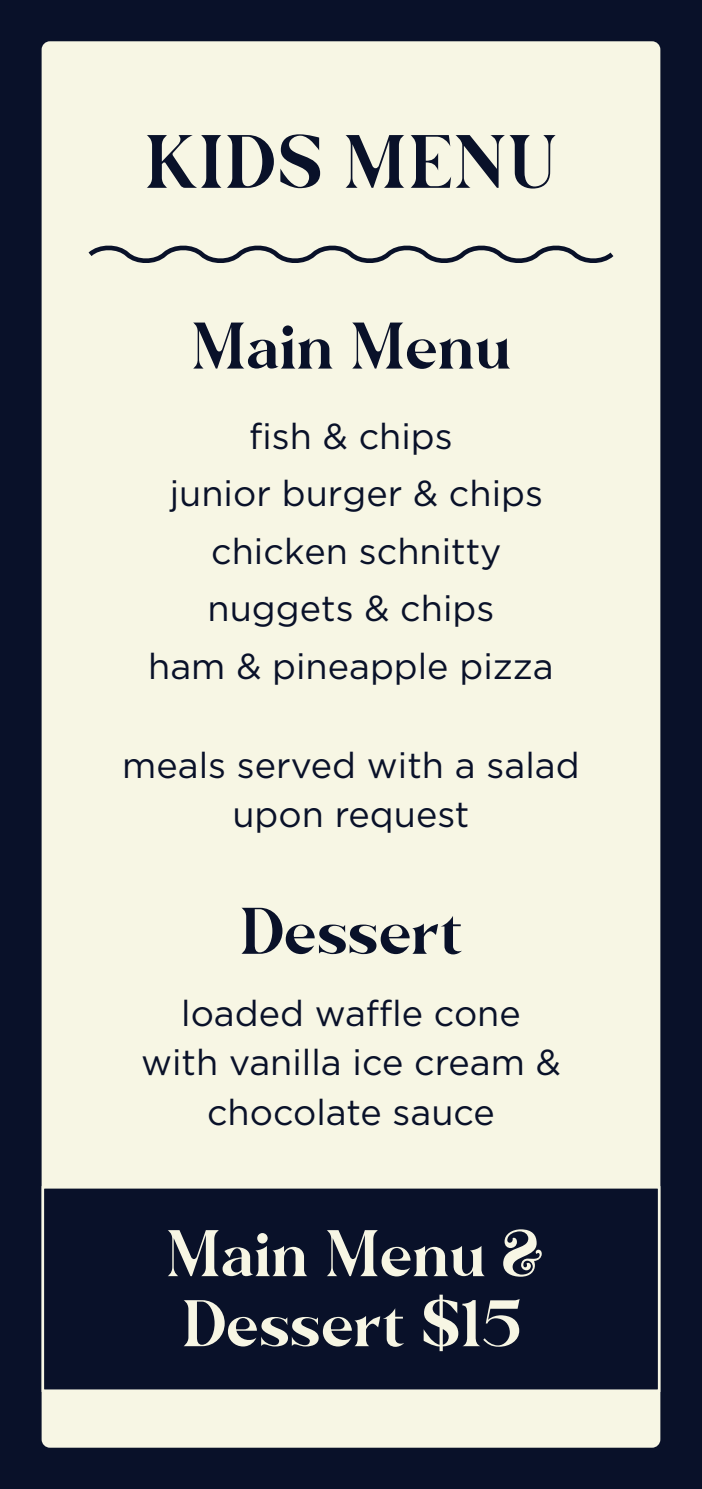
<style>
.page{position:relative;width:702px;height:1489px;background:#fff}
.page>*{position:absolute;margin:0;border:0;box-sizing:border-box;transform-origin:0 0}
.t1{font:90.25px "Carphe";letter-spacing:.005em;color:#091129}
.t2{font:78.75px/70px "Carphe";color:#f7f6e4}
.t3{font:78.75px "Carphe";color:#091129}
.t4{font:36px/57.5px "Gotham";color:#091129;text-align:center}
</style>
<div class="page">
<div style="left:0;top:0;width:702px;height:1488px;background:#091129"></div>
<div style="left:43px;top:43px;width:616px;height:1403px;background:#f7f6e4;border-radius:7px"></div>
<svg style="left:88px;top:245px;width:526px;height:18px"></svg>
<div style="left:42px;top:1185px;width:618px;height:206px;background:#091129;border:2px solid #f7f6e4"></div>
<p class="t1" style="left:144px;top:122px;width:414px">KIDS MENU</p>
<p class="t3" style="left:191px;top:311px;width:321px">Main Menu</p>
<p class="t4" style="left:148px;top:406px;width:407px">fish &amp; chips<br>junior burger &amp; chips chicken schnitty nuggets &amp; chips<br>ham &amp; pineapple pizza</p>
<p class="t4" style="left:122px;top:739px;width:459px;line-height:49.5px">meals served with a salad upon request</p>
<p class="t3" style="left:239px;top:896px;width:225px">Dessert</p>
<p class="t4" style="left:141px;top:987px;width:421px;line-height:49.5px">loaded waffle cone with vanilla ice cream &amp; chocolate sauce</p>
<p class="t2" style="left:166px;top:1221px;width:372px">Main Menu &amp;<br>Dessert $15</p>
</div>
